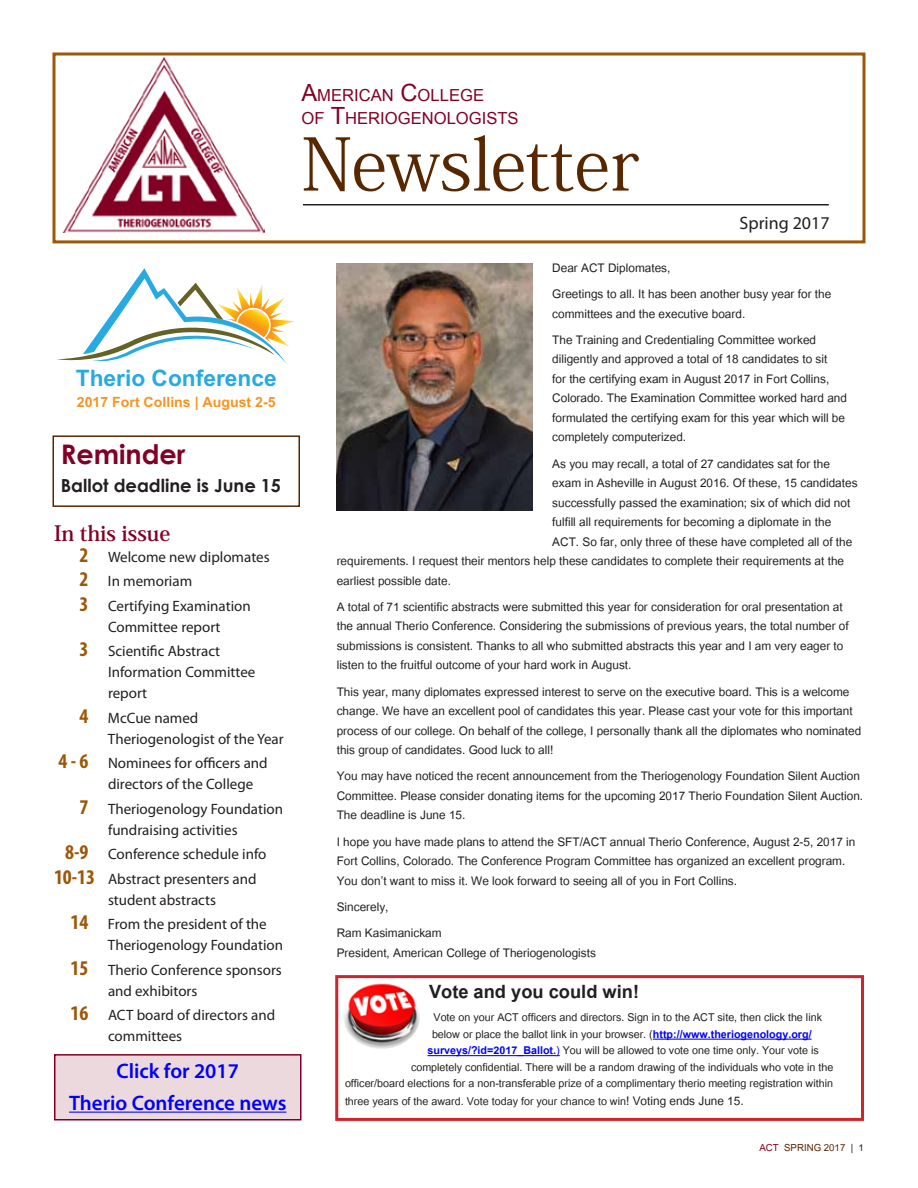
<style>
.page{position:relative;width:918px;height:1188px;background:#fff}
.page>*{position:absolute;margin:0;border:0;box-sizing:border-box;transform-origin:0 0}
.t1{font:72px "Koz Min Pr 6 N";letter-spacing:-.01em;color:#572700}
.t2{font:700 31.65px "Utsaah";color:#27aae1}
.t3{font:700 27px "Century Gothic";color:#820024}
.t4{font:700 25.5px "Utsaah";color:#231f20}
.t5{font:600 21px/32px "Myriad Pro";color:#00f;text-align:center}
.t6{font:700 21px "Koz Min Pro";color:#820024}
.t7{font:700 19.8px "Utsaah";color:#f7941e}
.t8{font:700 18px "Century Gothic";color:#231f20}
.t9{font:18px "Myriad Pro";color:#231f20}
.t10{font:16.65px/23.7px "Arial";color:#820024}
.t11{font:16.5px/19.5px "Utsaah";color:#231f20}
.t12{font:15px "Utsaah";color:#231f20}
.t13{font:15px/24.5px "Myriad Pro";color:#231f20}
.t14{font:13.5px "Utsaah";color:#572700}
.s1{font-weight:700;font-stretch:condensed;font-size:21px;color:#9c5708}
.s2{font-size:23.7px}
.s3{font-weight:700;color:#00f}
.s4{color:#00f}
.s5{font-size:16.5px}
.s6{color:#820024}
.s7{color:#231f20}
</style>
<div class="page">
<div style="left:52px;top:52px;width:814px;height:191px;border:3px solid #9c5708"></div>
<img style="left:63px;top:58px;width:201px;height:175px">
<div style="left:52px;top:435px;width:248px;height:72px;border:2px solid #572700"></div>
<hr style="left:303px;top:204px;width:526px;height:2px;background:#231f20">
<img style="left:336px;top:263px;width:196px;height:247px">
<div style="left:55px;top:1055px;width:246px;height:65px;background:#ecd9de"></div>
<hr style="left:69px;top:1112px;width:217px;height:1px;background:#00f">
<div style="left:54px;top:1054px;width:248px;height:66px;border:2px solid #820024"></div>
<svg style="left:57px;top:268px;width:238px;height:96px"></svg>
<hr style="left:653px;top:1039px;width:159px;height:1px;background:#00f">
<hr style="left:428px;top:1055px;width:128px;height:1px;background:#00f">
<div style="left:335px;top:975px;width:529px;height:146px;border:3px solid #d2232a"></div>
<img style="left:344px;top:983px;width:76px;height:66px">
<h2 class="t2" style="left:76px;top:362px;width:202px">Therio Conference</h2>
<p class="t7" style="left:77px;top:392px;width:200px">2017 Fort Collins | August 2-5</p>
<h3 class="t3" style="left:61px;top:434px;width:126px">Reminder</h3>
<p class="t8" style="left:61px;top:472px;width:222px">Ballot deadline is June 15</p>
<p class="t6" style="left:54px;top:518px;width:118px">In this issue</p>
<p class="t13" style="left:80px;top:544px;width:192px"><span class="s1">2</span> Welcome new diplomates<br><span class="s1">2</span> In memoriam<br><span class="s1">3</span> Certifying Examination</p>
<p class="t13" style="left:80px;top:614px;width:143px;text-align:right">Committee report<br><span class="s1">3</span> Scientific Abstract</p>
<p class="t13" style="left:108px;top:662px;width:149px;line-height:21px">Information Committee report</p>
<p class="t13" style="left:108px;top:707px;width:177px;line-height:21px;text-indent:-28px"><span class="s1">4</span> McCue named<br>Theriogenologist of the Year</p>
<p class="t13" style="left:108px;top:753px;width:161px;line-height:21px;text-indent:-50px"><span class="s1">4 - 6</span> Nominees for officers and directors of the College</p>
<p class="t13" style="left:108px;top:798px;width:177px;line-height:21px;text-indent:-28px"><span class="s1">7</span> Theriogenology Foundation fundraising activities</p>
<p class="t13" style="left:54px;top:842px;width:214px;text-indent:11px"><span class="s1">8-9</span> Conference schedule info<br><span class="s1">10-13</span> Abstract presenters and</p>
<p class="t13" style="left:71px;top:887px;width:198px;text-indent:37px">student abstracts<br><span class="s1">14</span> From the president of the</p>
<p class="t13" style="left:71px;top:933px;width:214px;text-align:right">Theriogenology Foundation<br><span class="s1">15</span> Therio Conference sponsors</p>
<p class="t13" style="left:71px;top:978px;width:206px;text-indent:37px">and exhibitors<br><span class="s1">16</span> ACT board of directors and</p>
<p class="t13" style="left:108px;top:1024px;width:76px">committees</p>
<p class="t5" style="left:69px;top:1055px;width:219px">Click for 2017<br>Therio Conference news</p>
<p class="t10" style="left:302px;top:83px;width:219px"><span class="s2">A</span>MERICAN <span class="s2">C</span>OLLEGE<br>OF <span class="s2">T</span>HERIOGENOLOGISTS</p>
<h1 class="t1" style="left:302px;top:124px;width:340px">Newsletter</h1>
<p class="t9" style="left:740px;top:212px;width:92px">Spring 2017</p>
<p class="t11" style="left:552px;top:256px;width:281px;line-height:26.2px">Dear ACT Diplomates,<br>Greetings to all. It has been another busy year for the</p>
<p class="t11" style="left:552px;top:301px;width:265px;line-height:26.2px">committees and the executive board.<br>The Training and Credentialing Committee worked</p>
<p class="t11" style="left:552px;top:351px;width:296px">diligently and approved a total of 18 candidates to sit<br>for the certifying exam in August 2017 in Fort Collins, Colorado. The Examination Committee worked hard and formulated the certifying exam for this year which will be completely computerized.</p>
<p class="t11" style="left:552px;top:455px;width:279px">As you may recall, a total of 27 candidates sat for the</p>
<p class="t11" style="left:552px;top:474px;width:307px">exam in Asheville in August 2016. Of these, 15 candidates</p>
<p class="t11" style="left:552px;top:494px;width:300px">successfully passed the examination; six of which did not</p>
<p class="t11" style="left:552px;top:513px;width:280px">fulfill all requirements for becoming a diplomate in the</p>
<p class="t11" style="left:552px;top:533px;width:302px">ACT. So far, only three of these have completed all of the</p>
<p class="t11" style="left:337px;top:552px;width:509px">requirements. I request their mentors help these candidates to complete their requirements at the</p>
<p class="t11" style="left:337px;top:572px;width:116px">earliest possible date.</p>
<p class="t11" style="left:337px;top:598px;width:514px">A total of 71 scientific abstracts were submitted this year for consideration for oral presentation at the annual Therio Conference. Considering the submissions of previous years, the total number of submissions is consistent. Thanks to all who submitted abstracts this year and I am very eager to listen to the fruitful outcome of your hard work in August.</p>
<p class="t11" style="left:337px;top:683px;width:526px">This year, many diplomates expressed interest to serve on the executive board. This is a welcome change. We have an excellent pool of candidates this year. Please cast your vote for this important process of our college. On behalf of the college, I personally thank all the diplomates who nominated this group of candidates. Good luck to all!</p>
<p class="t11" style="left:337px;top:768px;width:528px">You may have noticed the recent announcement from the Theriogenology Foundation Silent Auction<br>Committee. Please consider donating items for the upcoming 2017 Therio Foundation Silent Auction.<br>The deadline is June 15.</p>
<p class="t11" style="left:337px;top:833px;width:520px">I hope you have made plans to attend the SFT/ACT annual Therio Conference, August 2-5, 2017 in<br>Fort Collins, Colorado. The Conference Program Committee has organized an excellent program.<br>You don’t want to miss it. We look forward to seeing all of you in Fort Collins.</p>
<p class="t11" style="left:337px;top:895px;width:107px;line-height:26.2px">Sincerely,<br>Ram Kasimanickam</p>
<p class="t11" style="left:337px;top:944px;width:261px">President, American College of Theriogenologists</p>
<h3 class="t4" style="left:429px;top:979px;width:212px">Vote and you could win!</h3>
<p class="t12" style="left:434px;top:1010px;width:390px">Vote on your ACT officers and directors. Sign in to the ACT site, then click the link</p>
<p class="t12" style="left:432px;top:1027px;width:381px">below or place the ballot link in your browser. (<span class="s3">http://www.theriogenology.org/</span></p>
<p class="t12" style="left:428px;top:1043px;width:393px"><span class="s3">surveys/?id=2017_Ballot.</span><span class="s4">)</span> You will be allowed to vote one time only. Your vote is</p>
<p class="t12" style="left:411px;top:1060px;width:424px">completely confidential. There will be a random drawing of the individuals who vote in the</p>
<p class="t12" style="left:345px;top:1076px;width:490px">officer/board elections for a non-transferable prize of a complimentary therio meeting registration within</p>
<p class="t12" style="left:345px;top:1094px;width:400px">three years of the award. Vote today for your chance to win<span class="s5">! Voting ends June 15.</span></p>
<p class="t14" style="left:759px;top:1141px;width:106px"><span class="s6">ACT</span> Spring 2017 <span class="s7">| 1</span></p>
</div>
